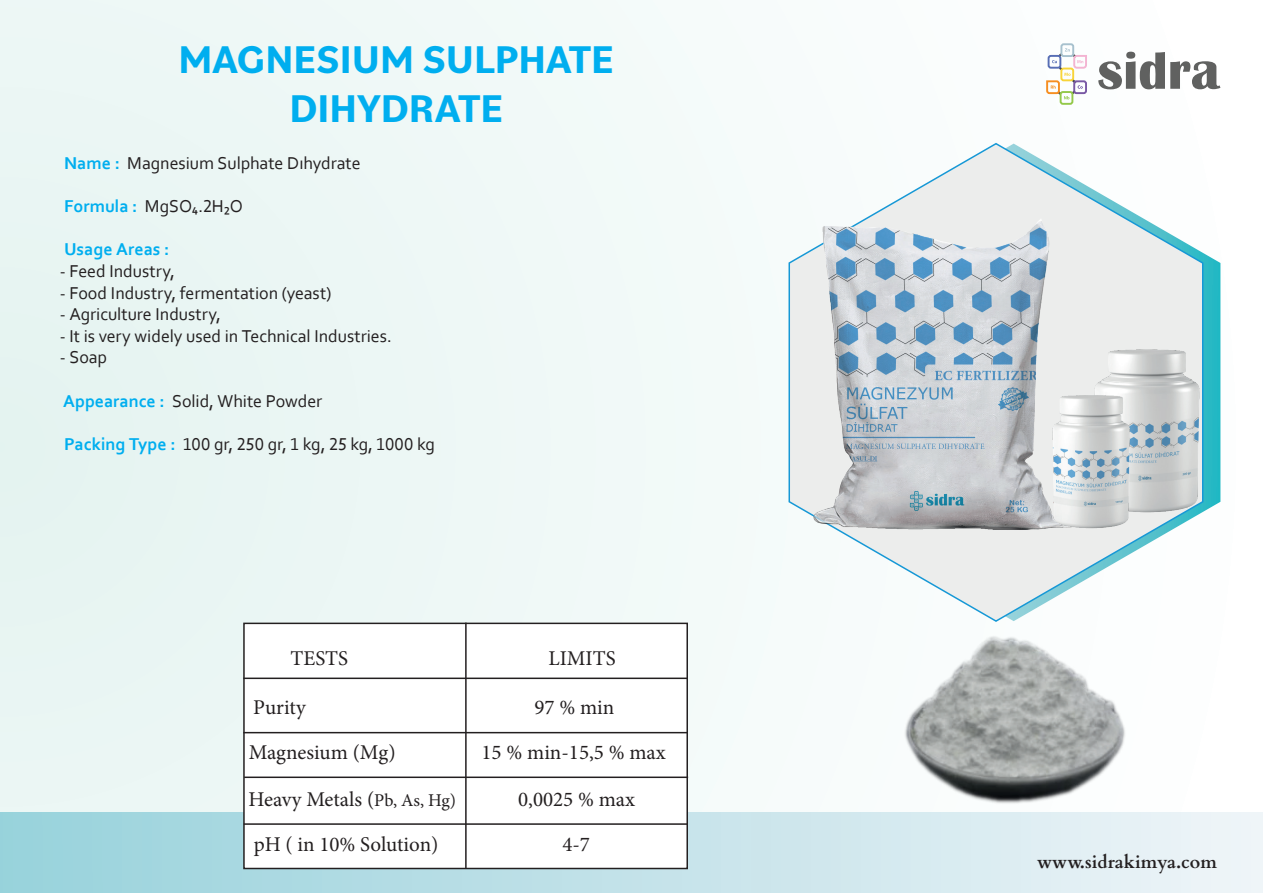
<style>
.page{position:relative;width:1263px;height:893px;background:#fff}
.page>*{position:absolute;margin:0;border:0;box-sizing:border-box;transform-origin:0 0}
.t1{font:700 40.5px/48.6px "Bilo";color:#00aeef;text-align:center}
.t2{font:21px "Minion Pro";color:#231f20}
.t3{font:18px "Corbel";letter-spacing:-.005em;color:#231f20}
.t4{font:700 18px "Cardo";color:#231f20}
.t5{font:700 18px "Corbel";color:#00aeef}
.s1{font-weight:700;color:#00aeef}
.s2{font-size:18px}
</style>
<div class="page">
<div style="left:0;top:0;width:1263px;height:893px;background:linear-gradient(to right,#e6f4f1,#fff)"></div>
<div style="left:0;top:813px;width:1263px;height:80px;background:linear-gradient(to right,#96cfd8,#eff4f8)"></div>
<div style="left:244px;top:623px;width:443px;height:245px;background:#fff"></div>
<div style="left:243px;top:623px;width:445px;height:246px;border:2px solid #231f20"></div>
<hr style="left:465px;top:623px;width:2px;height:245px;background:#231f20">
<hr style="left:243px;top:678px;width:444px;height:1px;background:#231f20">
<hr style="left:243px;top:732px;width:444px;height:1px;background:#231f20">
<hr style="left:244px;top:776px;width:444px;height:2px;background:#231f20">
<hr style="left:244px;top:823px;width:444px;height:2px;background:#231f20">
<svg style="left:1205px;top:144px;width:15px;height:477px"></svg>
<svg style="left:788px;top:142px;width:417px;height:481px"></svg>
<img style="left:795px;top:218px;width:281px;height:319px">
<img style="left:1089px;top:338px;width:113px;height:178px">
<img style="left:1038px;top:388px;width:96px;height:145px">
<img style="left:887px;top:604px;width:274px;height:208px">
<svg style="left:1098px;top:52px;width:122px;height:37px"></svg>
<div style="left:1060px;top:43px;width:14px;height:14px;border:2px solid #a7c1ce;border-radius:2px"></div>
<div style="left:1060px;top:91px;width:13px;height:14px;border:2px solid #94c94a;border-radius:2px"></div>
<svg style="left:1045px;top:48px;width:43px;height:51px"></svg>
<h1 class="t1" style="left:178px;top:33px;width:437px">MAGNESIUM SULPHATE<br>DIHYDRATE</h1>
<p class="t3" style="left:64px;top:152px;width:298px"><span class="s1">Name :</span> Magnesium Sulphate Dıhydrate</p>
<p class="t3" style="left:64px;top:195px;width:180px"><span class="s1">Formula :</span> MgSO₄.2H₂O</p>
<p class="t5" style="left:64px;top:238px;width:107px">Usage Areas :</p>
<p class="t3" style="left:60px;top:260px;width:116px">- Feed Industry,</p>
<p class="t3" style="left:60px;top:281px;width:273px">- Food Industry, fermentation (yeast)</p>
<p class="t3" style="left:60px;top:303px;width:163px">- Agriculture Industry,</p>
<p class="t3" style="left:60px;top:325px;width:333px">- It is very widely used in Technical Industries.</p>
<p class="t3" style="left:60px;top:346px;width:49px">- Soap</p>
<p class="t3" style="left:63px;top:389px;width:261px"><span class="s1">Appearance :</span> Solid, White Powder</p>
<p class="t3" style="left:64px;top:433px;width:372px"><span class="s1">Packing Type :</span> 100 gr, 250 gr, 1 kg, 25 kg, 1000 kg</p>
<p class="t2" style="left:290px;top:644px;width:59px">TESTS</p>
<p class="t2" style="left:548px;top:644px;width:69px">LIMITS</p>
<p class="t2" style="left:253px;top:693px;width:54px">Purity</p>
<p class="t2" style="left:534px;top:693px;width:81px">97 % min</p>
<p class="t2" style="left:249px;top:739px;width:148px">Magnesium (Mg)</p>
<p class="t2" style="left:482px;top:739px;width:186px">15 % min-15,5 % max</p>
<p class="t2" style="left:248px;top:785px;width:209px">Heavy Metals (<span class="s2">Pb, As, Hg)</span></p>
<p class="t2" style="left:518px;top:785px;width:118px">0,0025 % max</p>
<p class="t2" style="left:254px;top:830px;width:186px">pH ( in 10% Solution)</p>
<p class="t2" style="left:562px;top:830px;width:29px">4-7</p>
<p class="t4" style="left:1037px;top:848px;width:181px">www.sidrakimya.com</p>
</div>
